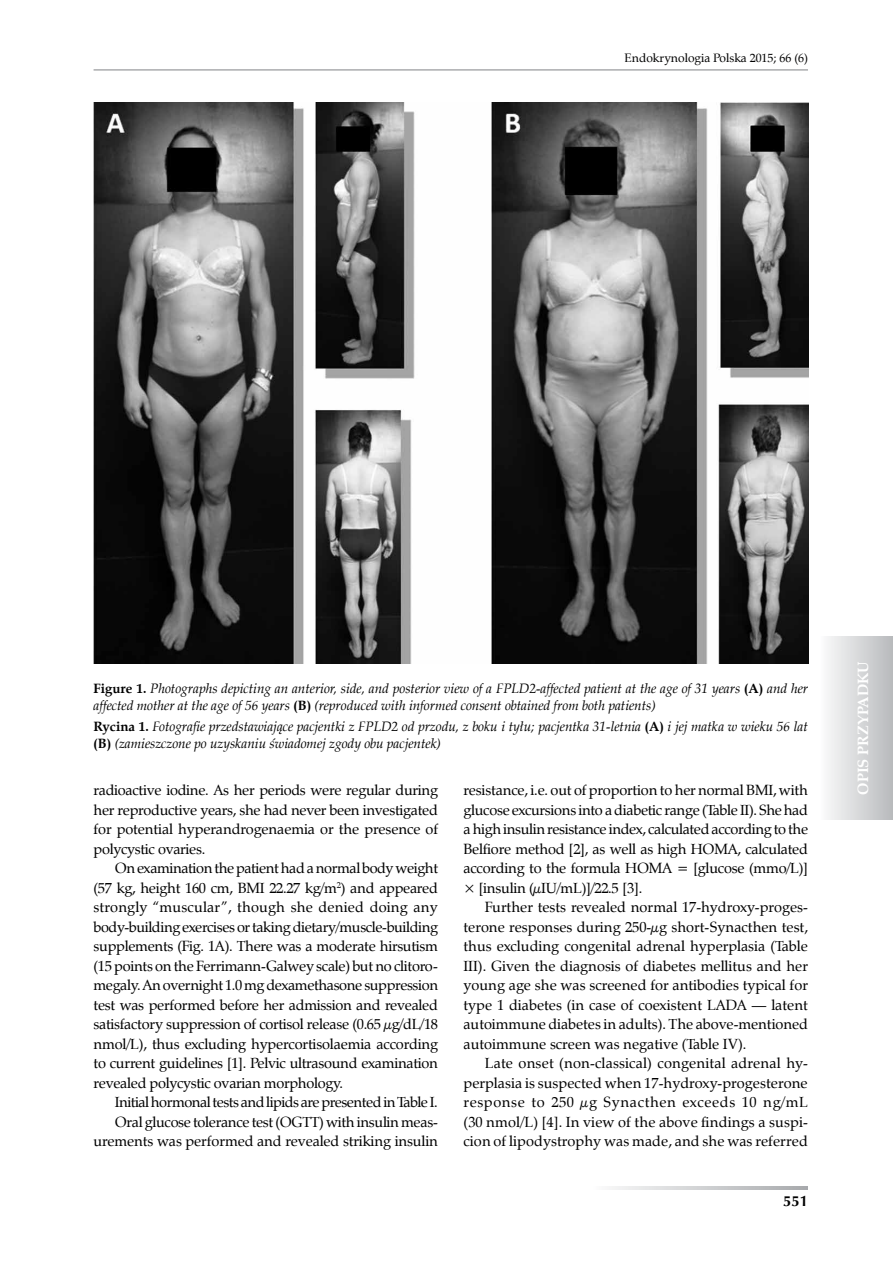
<style>
.page{position:relative;width:893px;height:1263px;background:#fff}
.page>*{position:absolute;margin:0;border:0;box-sizing:border-box;transform-origin:0 0}
.t1{font:700 15px "Zapf Calligr EU";color:#fff}
.t2{font:700 15px "Zapf Humnst EU";color:#000}
.t3{font:14.55px/19.5px "Zapf Calligr EU";letter-spacing:-.015em;color:#000;text-align:justify}
.t4{font:italic 13.5px/17px "Zapf Calligr EU";color:#000}
.t5{font:12px "Zapf Calligr EU";color:#000}
.s1{font-weight:700;font-style:normal}
</style>
<div class="page">
<hr style="left:94px;top:70px;width:714px;height:1px;background:#808285">
<svg style="left:612px;top:1186px;width:196px;height:3px"></svg>
<div style="left:820px;top:637px;width:73px;height:182px;background:linear-gradient(to right,#fcfcfc,#b8babd)"></div>
<img style="left:94px;top:102px;width:714px;height:562px">
<p class="t5" style="left:625px;top:50px;width:185px">Endokrynologia Polska 2015; 66 (6)</p>
<p class="t4" style="left:94px;top:680px;width:716px"><span class="s1">Figure 1.</span> Photographs depicting an anterior, side, and posterior view of a FPLD2-affected patient at the age of 31 years <span class="s1">(A)</span> and her affected mother at the age of 56 years <span class="s1">(B)</span> (reproduced with informed consent obtained from both patients)</p>
<p class="t4" style="left:94px;top:718px;width:716px"><span class="s1">Rycina 1.</span> Fotografie przedstawiające pacjentki z FPLD2 od przodu, z boku i tyłu; pacjentka 31-letnia <span class="s1">(A)</span> i jej matka w wieku 56 lat <span class="s1">(B)</span> (zamieszczone po uzyskaniu świadomej zgody obu pacjentek)</p>
<p class="t3" style="left:94px;top:781px;width:346px">radioactive iodine. As her periods were regular during</p>
<p class="t3" style="left:94px;top:800px;width:346px">her reproductive years, she had never been investigated for potential hyperandrogenaemia or the presence of polycystic ovaries.</p>
<p class="t3" style="left:94px;top:859px;width:346px;text-indent:21px">On examination the patient had a normal body weight (57 kg, height 160 cm, BMI 22.27 kg/m<sup>2</sup>) and appeared strongly “muscular”, though she denied doing any body-building exercises or taking dietary/muscle-building supplements (Fig. 1A). There was a moderate hirsutism (15 points on the Ferrimann-Galwey scale) but no clitoro&shy;megaly. An overnight 1.0 mg dexamethasone suppression test was performed before her admission and revealed satisfactory suppression of cortisol release (0.65 µg/dL/18 nmol/L), thus excluding hypercortisolaemia according to current guidelines [1]. Pelvic ultrasound examination revealed polycystic ovarian morphology.</p>
<p class="t3" style="left:94px;top:1093px;width:346px;text-align:right">Initial hormonal tests and lipids are presented in Table I.<br>Oral glucose tolerance test (OGTT) with insulin meas&shy;urements was performed and revealed striking insulin</p>
<p class="t3" style="left:463px;top:781px;width:346px">resistance, i.e. out of proportion to her normal BMI, with glucose excursions into a diabetic range (Table II). She had a high insulin resistance index, calculated according to the Belfiore method [2], as well as high HOMA, calculated according to the formula HOMA = [glucose (mmo/L)] × [insulin (µIU/mL)]/22.5 [3].</p>
<p class="t3" style="left:463px;top:898px;width:346px;text-indent:21px">Further tests revealed normal 17-hydroxy-proges&shy;terone responses during 250-µg short-Synacthen test, thus excluding congenital adrenal hyperplasia (Table III). Given the diagnosis of diabetes mellitus and her young age she was screened for antibodies typical for type 1 diabetes (in case of coexistent LADA — latent autoimmune diabetes in adults). The above-mentioned autoimmune screen was negative (Table IV).</p>
<p class="t3" style="left:463px;top:1054px;width:346px;text-indent:21px">Late onset (non-classical) congenital adrenal hy&shy;perplasia is suspected when 17-hydroxy-progesterone response to 250 µg Synacthen exceeds 10 ng/mL (30 nmol/L) [4]. In view of the above findings a suspi&shy;cion of lipodystrophy was made, and she was referred</p>
<p class="t2" style="left:783px;top:1191px;width:26px">551</p>
<p class="t1" style="left:854px;top:795px;width:135px;rotate:-90deg">OPIS PRZYPADKU</p>
</div>
